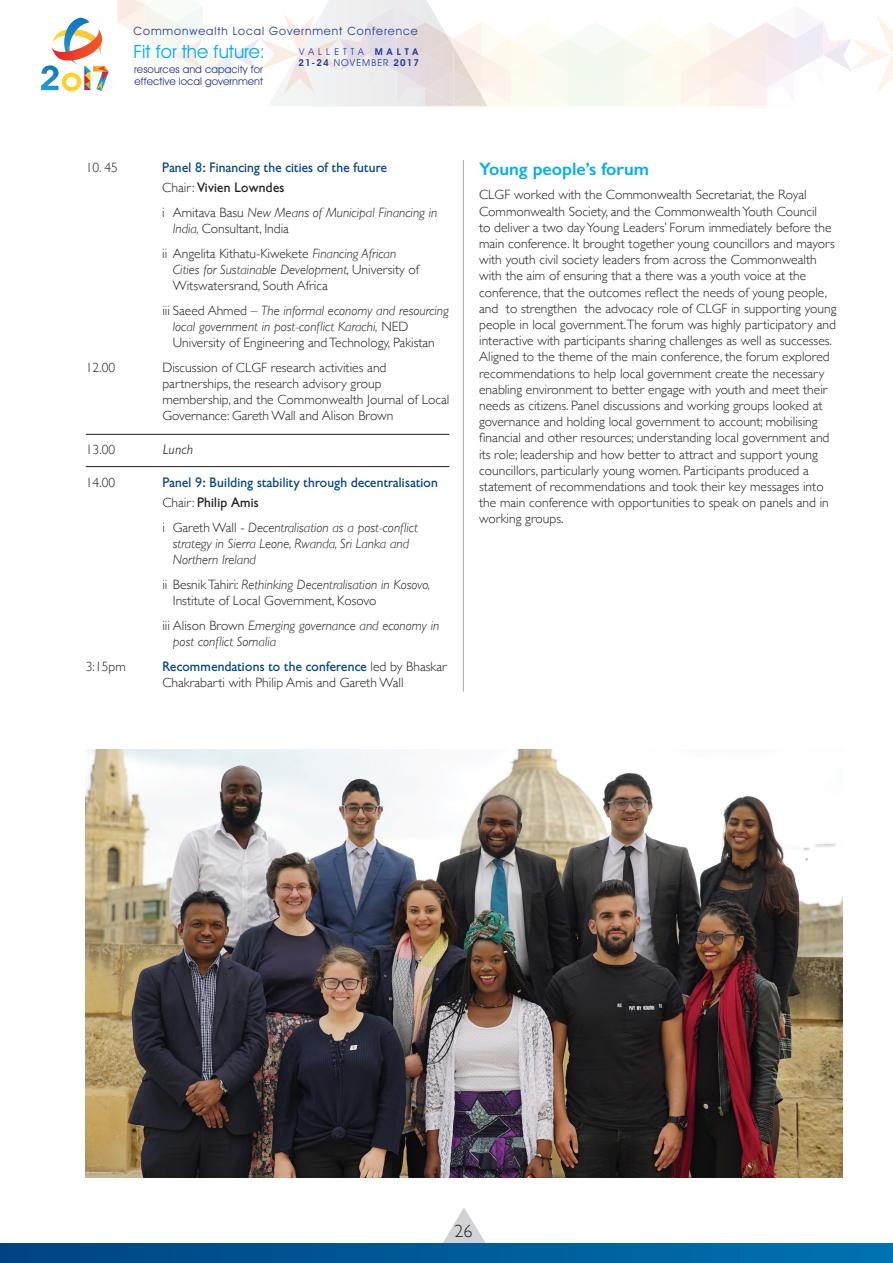
<style>
.page{position:relative;width:893px;height:1263px;background:#fff}
.page>*{position:absolute;margin:0;border:0;box-sizing:border-box;transform-origin:0 0}
.t1{font:18.3px "Avant Garde IT Cby BT";color:#00aeef}
.t2{font:600 18px "Gill Sans";color:#00aeef}
.t3{font:300 18px "Gill Sans";color:#231f20}
.t4{font:300 13.5px/16.2px "Gill Sans";color:#231f20}
.t5{font:italic 300 13.5px/16.2px "Gill Sans";color:#231f20}
.t6{font:13.5px/20.4px "Gill Sans BQ";color:#014384}
.t7{font:italic 300 13.5px "Gill Sans BQ";color:#231f20}
.t8{font:11.55px "Avant Garde IT Cby BT";letter-spacing:.08em;color:#223f99}
.t9{font:10.5px "Avant Garde IT Cby BT";color:#283890}
.t10{font:600 9.6px "Avant Garde IT Cby BT";letter-spacing:.115em;color:#223f99}
.t11{font:9.45px "Avant Garde IT Cby BT";letter-spacing:.435em;color:#223f99}
.s1{font-weight:600}
.s2{font-weight:400}
.s3{font-family:"Gill Sans";font-weight:300;color:#231f20}
.s4{color:#231f20}
.s5{font-style:normal}
.s6{font-style:italic}
</style>
<div class="page">
<img style="left:86px;top:750px;width:757px;height:428px">
<svg style="left:443px;top:1208px;width:43px;height:35px"></svg>
<div style="left:0;top:1243px;width:893px;height:20px;background:linear-gradient(to right,#004383,#0072b1)"></div>
<hr style="left:463px;top:160px;width:1px;height:532px;background:#a8a9ad">
<hr style="left:86px;top:434px;width:363px;height:1px;background:#231f20">
<hr style="left:86px;top:466px;width:363px;height:1px;background:#231f20">
<svg style="left:117px;top:0;width:776px;height:106px"></svg>
<svg style="left:41px;top:18px;width:68px;height:73px"></svg>
<p class="t8" style="left:134px;top:24px;width:286px">Commonwealth Local Government Conference</p>
<h1 class="t1" style="left:134px;top:41px;width:133px">Fit for the future:</h1>
<p class="t9" style="left:135px;top:75px;width:130px">effective local government</p>
<p class="t9" style="left:134px;top:63px;width:130px">resources and capacity for</p>
<p class="t11" style="left:299px;top:46px;width:120px">VALLETTA <span class="s1">MALTA</span></p>
<p class="t10" style="left:299px;top:57px;width:122px">21-24 <span class="s2">NOVEMBER</span> 2017</p>
<p class="t4" style="left:86px;top:158px;width:34px">10. 45</p>
<p class="t6" style="left:162px;top:157px;width:227px">Panel 8: Financing the cities of the future<br><span class="s3">Chair:</span> <span class="s4">Vivien Lowndes</span></p>
<p class="t5" style="left:173px;top:204px;width:266px;text-indent:-10px"><span class="s5">i Amitava Basu</span> New Means of Municipal Financing in<br>India, <span class="s5">Consultant, India</span></p>
<p class="t4" style="left:173px;top:244px;width:248px;text-indent:-11px">ii Angelita Kithatu-Kiwekete <span class="s6">Financing African<br>Cities for Sustainable Development,</span> University of<br>Witswatersrand, South Africa</p>
<p class="t5" style="left:173px;top:302px;width:278px;text-indent:-11px"><span class="s5">iii Saeed Ahmed –</span> The informal economy and resourcing local government in post-conflict Karachi, <span class="s5">NED<br>University of Engineering and Technology, Pakistan</span></p>
<p class="t4" style="left:86px;top:359px;width:31px">12.00</p>
<p class="t4" style="left:162px;top:359px;width:289px">Discussion of CLGF research activities and partnerships, the research advisory group membership, and the Commonwealth Journal of Local Governance: Gareth Wall and Alison Brown</p>
<p class="t4" style="left:86px;top:440px;width:31px">13.00</p>
<p class="t7" style="left:162px;top:441px;width:32px">Lunch</p>
<p class="t4" style="left:86px;top:474px;width:31px">14.00</p>
<p class="t6" style="left:162px;top:472px;width:277px">Panel 9: Building stability through decentralisation<br><span class="s3">Chair:</span> <span class="s4">Philip Amis</span></p>
<p class="t5" style="left:173px;top:519px;width:247px;text-indent:-11px"><span class="s5">i Gareth Wall -</span> Decentralisation as a post-conflict strategy in Sierra Leone, Rwanda, Sri Lanka and<br>Northern Ireland</p>
<p class="t4" style="left:173px;top:576px;width:259px;text-indent:-11px">ii Besnik Tahiri: <span class="s6">Rethinking Decentralisation in Kosovo,<br></span>Institute of Local Government, Kosovo</p>
<p class="t5" style="left:173px;top:617px;width:268px;text-indent:-11px"><span class="s5">iii Alison Brown</span> Emerging governance and economy in post conflict Somalia</p>
<p class="t4" style="left:86px;top:658px;width:41px">3:15pm</p>
<p class="t6" style="left:162px;top:656px;width:286px">Recommendations to the conference <span class="s3">led by Bhaskar</span></p>
<p class="t4" style="left:162px;top:674px;width:243px">Chakrabarti with Philip Amis and Gareth Wall</p>
<h2 class="t2" style="left:479px;top:158px;width:171px">Young people’s forum</h2>
<p class="t4" style="left:479px;top:186px;width:359px">CLGF worked with the Commonwealth Secretariat, the Royal Commonwealth Society, and the Commonwealth Youth Council<br>to deliver a two day Young Leaders’ Forum immediately before the main conference. It brought together young councillors and mayors with youth civil society leaders from across the Commonwealth with the aim of ensuring that a there was a youth voice at the conference, that the outcomes reflect the needs of young people, and to strengthen the advocacy role of CLGF in supporting young people in local government.The forum was highly participatory and interactive with participants sharing challenges as well as successes.<br>Aligned to the theme of the main conference, the forum explored recommendations to help local government create the necessary enabling environment to better engage with youth and meet their needs as citizens. Panel discussions and working groups looked at governance and holding local government to account; mobilising financial and other resources; understanding local government and its role; leadership and how better to attract and support young councillors, particularly young women. Participants produced a statement of recommendations and took their key messages into the main conference with opportunities to speak on panels and in working groups.</p>
<h2 class="t3" style="left:454px;top:1217px;width:19px">26</h2>
</div>
